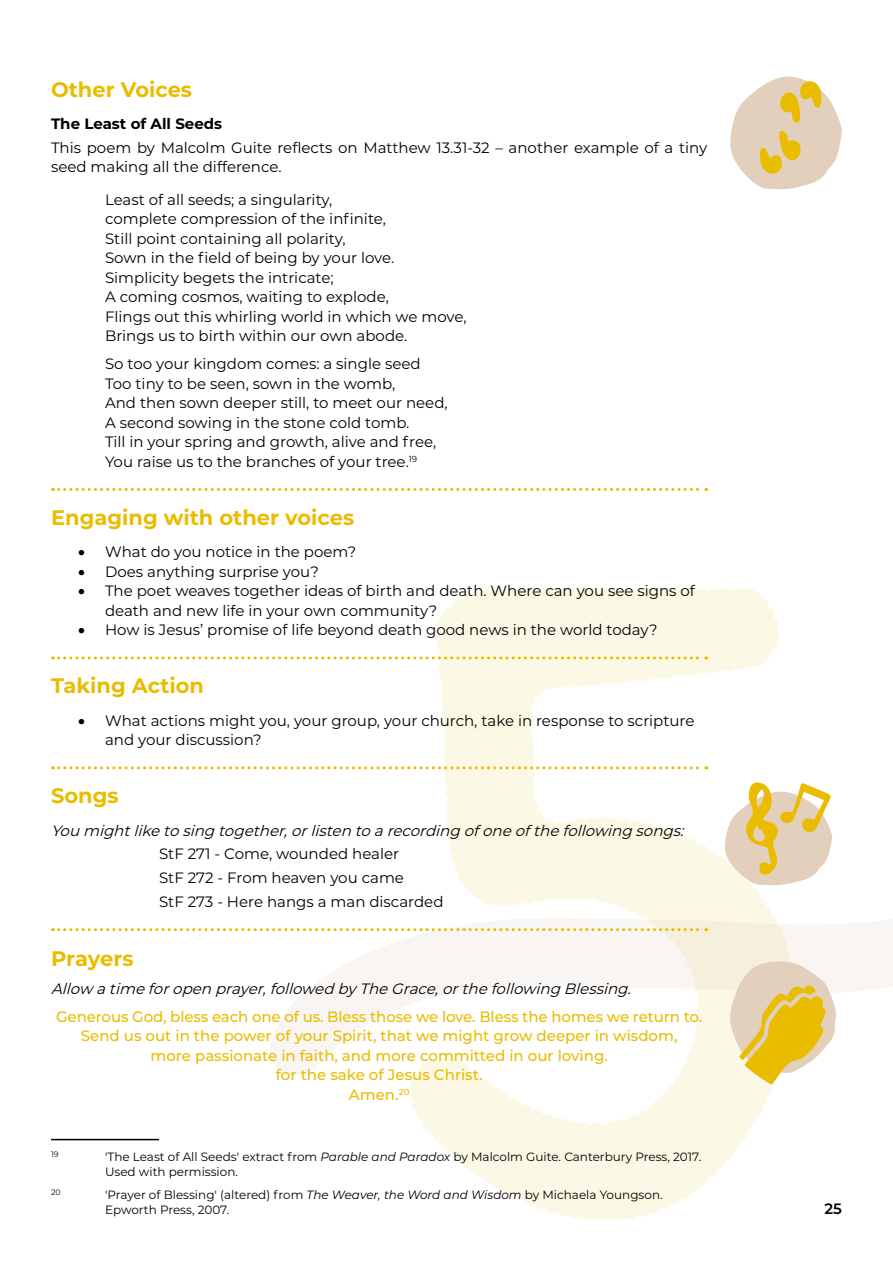
<style>
.page{position:relative;width:893px;height:1263px;background:#fff}
.page>*{position:absolute;margin:0;border:0;box-sizing:border-box;transform-origin:0 0}
.t1{font:700 21px "Montserrat";color:#eabc00}
.t2{font:15px/19.5px "Montserrat";color:#000}
.t3{font:500 15px/19.5px "Montserrat";color:#eabc00;text-align:center}
.t4{font:italic 15px "Montserrat";color:#000}
.t5{font:700 15px "Montserrat";color:#000}
.t6{font:600 15px "Montserrat";color:#000}
.t7{font:12px/14.4px "Montserrat";color:#000}
.t8{font:7.8px "Montserrat";color:#000}
.s1{font-style:italic}
</style>
<div class="page">
<svg style="left:836px;top:919px;width:57px;height:74px;fill:#f9f5f2"></svg>
<svg style="left:53px;top:488px;width:654px;height:3px"></svg>
<hr style="left:51px;top:1139px;width:108px;height:1px;background:#000">
<svg style="left:730px;top:76px;width:112px;height:114px"></svg>
<svg style="left:53px;top:589px;width:783px;height:632px"></svg>
<h1 class="t1" style="left:51px;top:74px;width:143px">Other Voices</h1>
<p class="t5" style="left:51px;top:113px;width:173px">The Least of All Seeds</p>
<p class="t2" style="left:51px;top:137px;width:658px">This poem by Malcolm Guite reflects on Matthew 13.31-32 – another example of a tiny seed making all the difference.</p>
<p class="t2" style="left:105px;top:189px;width:363px">Least of all seeds; a singularity,<br>complete compression of the infinite,<br>Still point containing all polarity,<br>Sown in the field of being by your love.<br>Simplicity begets the intricate;<br>A coming cosmos, waiting to explode,<br>Flings out this whirling world in which we move, Brings us to birth within our own abode.</p>
<p class="t2" style="left:105px;top:354px;width:344px">So too your kingdom comes: a single seed Too tiny to be seen, sown in the womb,<br>And then sown deeper still, to meet our need, A second sowing in the stone cold tomb.<br>Till in your spring and growth, alive and free, You raise us to the branches of your tree.<sup>19</sup></p>
<h1 class="t1" style="left:51px;top:502px;width:305px">Engaging with other voices</h1>
<p class="t2" style="left:78px;top:541px;width:280px">• What do you notice in the poem?</p>
<p class="t2" style="left:78px;top:561px;width:242px">• Does anything surprise you?</p>
<p class="t2" style="left:105px;top:580px;width:591px;text-indent:-27px">• The poet weaves together ideas of birth and death. Where can you see signs of death and new life in your own community?</p>
<p class="t2" style="left:78px;top:619px;width:581px">• How is Jesus’ promise of life beyond death good news in the world today?</p>
<h1 class="t1" style="left:51px;top:671px;width:155px">Taking Action</h1>
<p class="t2" style="left:105px;top:710px;width:591px;text-indent:-27px">• What actions might you, your group, your church, take in response to scripture and your discussion?</p>
<h1 class="t1" style="left:51px;top:781px;width:69px">Songs</h1>
<p class="t4" style="left:51px;top:820px;width:639px">You mightliketosing together,orlisten toarecording ofoneofthefollowing songs:</p>
<p class="t2" style="left:159px;top:842px;width:286px;line-height:23.7px">StF 271 - Come, wounded healer<br>StF 272 - From heaven you came<br>StF 273 - Here hangs a man discarded</p>
<h1 class="t1" style="left:51px;top:943px;width:84px">Prayers</h1>
<p class="t4" style="left:51px;top:978px;width:586px">Allow atimeforopen prayer,followed by TheGrace,orthefollowing Blessing.</p>
<p class="t3" style="left:56px;top:1006px;width:647px">Generous God, bless each one of us. Bless those we love. Bless the homes we return to.<br>Send us out in the power of your Spirit, that we might grow deeper in wisdom,<br>more passionate in faith, and more committed in our loving.<br>for the sake of Jesus Christ.<br>Amen.<sup>20</sup></p>
<p class="t8" style="left:51px;top:1148px;width:9px">19</p>
<p class="t7" style="left:105px;top:1149px;width:598px">'The Least of All Seeds' extract from <span class="s1">Parable and Paradox</span> by Malcolm Guite. Canterbury Press, 2017.<br>Used with permission.</p>
<p class="t8" style="left:51px;top:1187px;width:11px">20</p>
<p class="t7" style="left:105px;top:1187px;width:559px">'Prayer of Blessing' (altered) from <span class="s1">The Weaver, the Word and Wisdom</span> by Michaela Youngson.<br>Epworth Press, 2007.</p>
<p class="t6" style="left:824px;top:1198px;width:19px">25</p>
</div>
